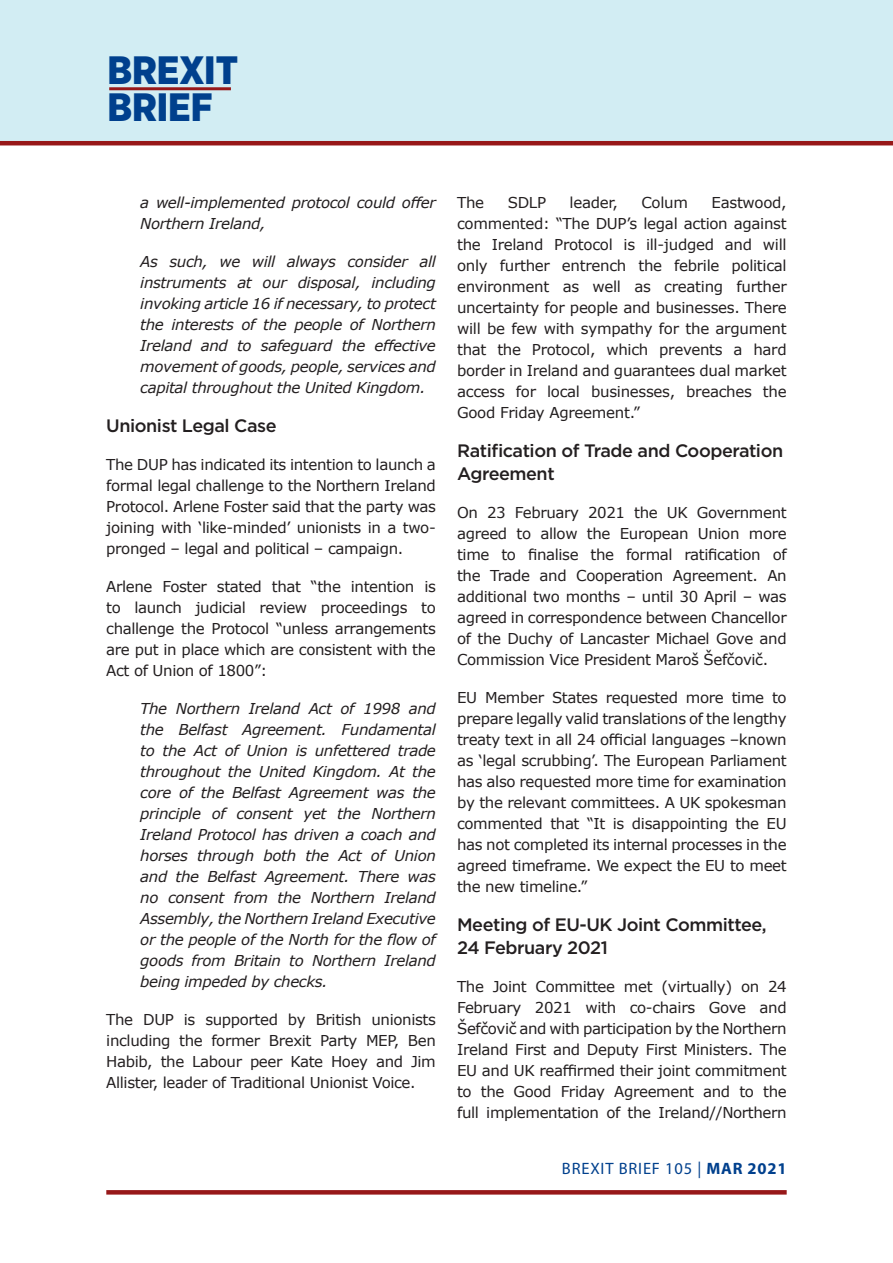
<style>
.page{position:relative;width:893px;height:1263px;background:#fff}
.page>*{position:absolute;margin:0;border:0;box-sizing:border-box;transform-origin:0 0}
.t1{font:900 39.6px/37.5px "Gotham Narrow";color:#00408d}
.t2{font:500 18px/22.5px "Gotham";letter-spacing:-.025em;color:#231f20}
.t3{font:16.5px "Myriad Pro";letter-spacing:.05em;color:#00408d}
.t4{font:15px/21px "Verdana";letter-spacing:-.025em;color:#231f20;text-align:justify}
.t5{font:italic 15px/21px "Verdana";letter-spacing:-.025em;color:#231f20;text-align:justify}
.s1{font-weight:700}
</style>
<div class="page">
<div style="left:0;top:0;width:893px;height:142px;background:#d2edf3"></div>
<hr style="left:0;top:141px;width:893px;height:4px;background:#971819">
<hr style="left:109px;top:87px;width:122px;height:3px;background:#971819">
<svg style="left:106px;top:1190px;width:681px;height:4px;background:#991d1e"></svg>
<h1 class="t1" style="left:107px;top:51px;width:132px">BREXIT<br>BRIEF</h1>
<p class="t5" style="left:140px;top:192px;width:297px">a well-implemented protocol could offer<br>Northern Ireland,</p>
<p class="t5" style="left:140px;top:251px;width:297px">As such, we will always consider all instruments at our disposal, including invoking article 16 if necessary, to protect the interests of the people of Northern Ireland and to safeguard the effective movement of goods, people, services and capital throughout the United Kingdom.</p>
<p class="t2" style="left:106px;top:414px;width:172px">Unionist Legal Case</p>
<p class="t4" style="left:106px;top:454px;width:331px">The DUP has indicated its intention to launch a formal legal challenge to the Northern Ireland Protocol. Arlene Foster said that the party was joining with ‘like-minded’ unionists in a two&shy;pronged – legal and political – campaign.</p>
<p class="t4" style="left:106px;top:576px;width:331px">Arlene Foster stated that “the intention is to launch judicial review proceedings to challenge the Protocol “unless arrangements are put in place which are consistent with the Act of Union of 1800”:</p>
<p class="t5" style="left:140px;top:698px;width:297px">The Northern Ireland Act of 1998 and the Belfast Agreement. Fundamental to the Act of Union is unfettered trade throughout the United Kingdom. At the core of the Belfast Agreement was the principle of consent yet the Northern Ireland Protocol has driven a coach and horses through both the Act of Union and the Belfast Agreement. There was no consent from the Northern Ireland Assembly, the Northern Ireland Executive or the people of the North for the flow of goods from Britain to Northern Ireland being impeded by checks.</p>
<p class="t4" style="left:106px;top:1009px;width:331px">The DUP is supported by British unionists including the former Brexit Party MEP, Ben Habib, the Labour peer Kate Hoey and Jim Allister, leader of Traditional Unionist Voice.</p>
<p class="t4" style="left:457px;top:192px;width:29px">The</p>
<p class="t4" style="left:508px;top:192px;width:40px">SDLP</p>
<p class="t4" style="left:570px;top:192px;width:50px">leader,</p>
<p class="t4" style="left:641px;top:192px;width:48px">Colum</p>
<p class="t4" style="left:457px;top:192px;width:331px;text-indent:254px">Eastwood, commented: “The DUP’s legal action against the Ireland Protocol is ill-judged and will only further entrench the febrile political environment as well as creating further uncertainty for people and businesses. There will be few with sympathy for the argument that the Protocol, which prevents a hard border in Ireland and guarantees dual market access for local businesses, breaches the Good Friday Agreement.”</p>
<p class="t2" style="left:457px;top:439px;width:328px">Ratification of Trade and Cooperation<br>Agreement</p>
<p class="t4" style="left:457px;top:502px;width:331px">On 23 February 2021 the UK Government agreed to allow the European Union more time to finalise the formal ratification of the Trade and Cooperation Agreement. An additional two months – until 30 April – was agreed in correspondence between Chancellor of the Duchy of Lancaster Michael Gove and Commission Vice President Maroš Šefčovič.</p>
<p class="t4" style="left:457px;top:687px;width:331px">EU Member States requested more time to prepare legally valid translations of the lengthy treaty text in all 24 official languages –known as ‘legal scrubbing’. The European Parliament has also requested more time for examination by the relevant committees. A UK spokesman commented that “It is disappointing the EU has not completed its internal processes in the agreed timeframe. We expect the EU to meet the new timeline.”</p>
<p class="t2" style="left:457px;top:913px;width:311px">Meeting of EU-UK Joint Committee,<br>24 February 2021</p>
<p class="t4" style="left:457px;top:976px;width:331px">The Joint Committee met (virtually) on 24<br>February 2021 with co-chairs Gove and Šefčovič and with participation by the Northern Ireland First and Deputy First Ministers. The EU and UK reaffirmed their joint commitment to the Good Friday Agreement and to the full implementation of the Ireland//Northern</p>
<p class="t3" style="left:562px;top:1158px;width:226px">BREXIT BRIEF 105 | <span class="s1">MAR 2021</span></p>
</div>
